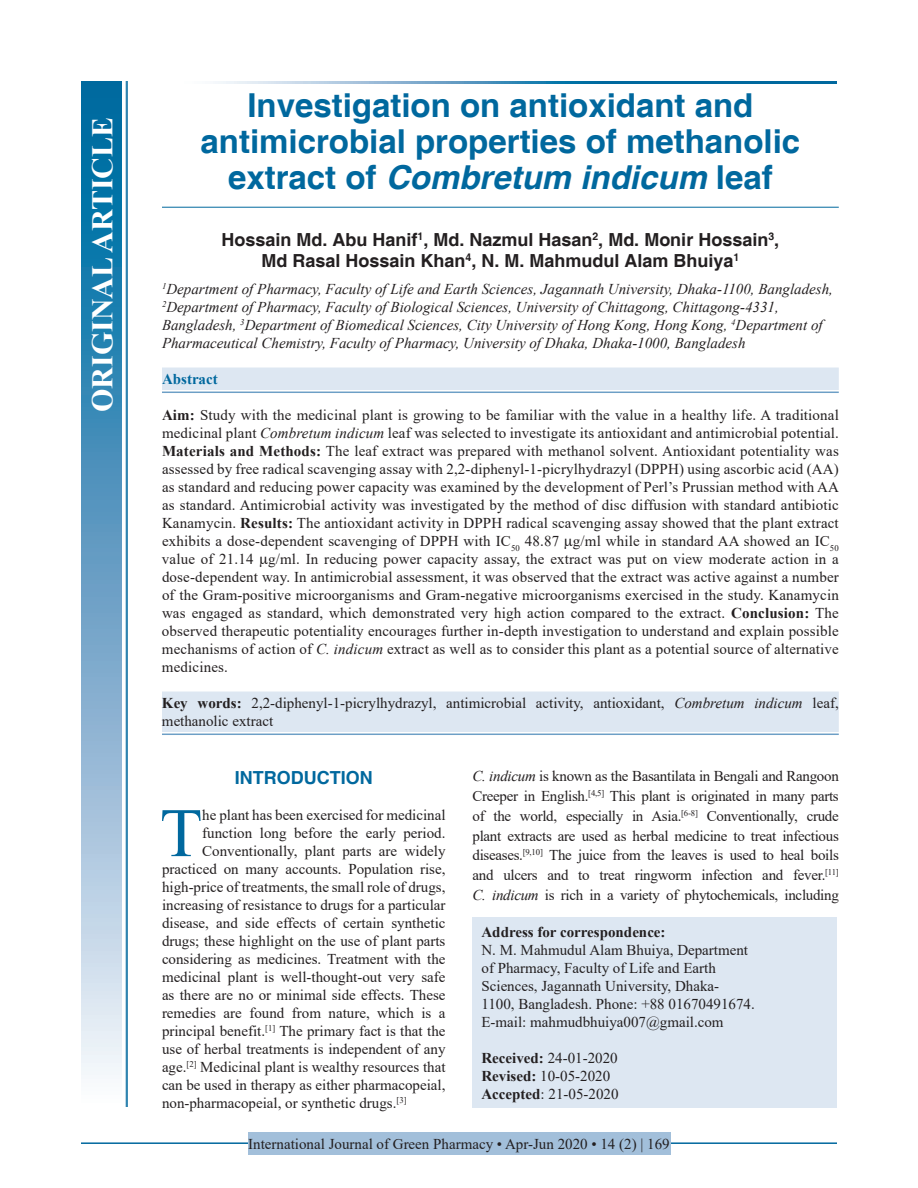
<style>
.page{position:relative;width:918px;height:1188px;background:#fff}
.page>*{position:absolute;margin:0;border:0;box-sizing:border-box;transform-origin:0 0}
.DROP_CAP_TX{font:69.3px "Times New Roman";color:#00689e}
.AT{font:700 33px/36px "Helvetica";color:#00689e;text-align:center}
.AH{font:700 30px "Times New Roman";color:#fff}
.AU{font:700 18px/21px "Helvetica";color:#231f20;text-align:center}
.t1{font:700 18px "Helvetica";color:#00689e}
.ABS{font:15px/18px "Times New Roman";letter-spacing:.01em;color:#231f20;text-align:justify}
.DROP_CAP_TX-2{font:15px "Times New Roman";color:#231f20}
.TX{font:15px/19.6px "Times New Roman";letter-spacing:-.02em;color:#231f20;text-align:justify}
.AFF{font:italic 15px/18px "Times New Roman";color:#231f20}
.ADD{font:15px/18px "Times New Roman";color:#231f20}
.KWD_2_L{font:15px/18px "Times New Roman";color:#231f20}
.RF{font:15px "Times New Roman";color:#231f20}
.HIS{font:15px/18px "Times New Roman";color:#231f20}
.ABSH{font:700 15px "Times New Roman";color:#00689e}
.s1{font-style:italic}
.s2{font-weight:700}
</style>
<div class="page">
<hr style="left:81px;top:1142px;width:756px;height:2px;background:#00689e">
<div style="left:248px;top:1133px;width:422px;height:22px;background:#a2bfda"></div>
<hr style="left:162px;top:207px;width:677px;height:1px;background:#00689e">
<div style="left:162px;top:368px;width:677px;height:22px;background:#dde7f2"></div>
<hr style="left:162px;top:392px;width:677px;height:1px;background:#6d9fc6">
<div style="left:162px;top:692px;width:677px;height:40px;background:#dde7f2"></div>
<hr style="left:162px;top:734px;width:677px;height:1px;background:#6d9fc6">
<div style="left:472px;top:918px;width:365px;height:190px;background:#dde7f2"></div>
<svg style="left:215px;top:81px;width:622px;height:3px;background:#4d94bc"></svg>
<div style="left:81px;top:81px;width:41px;height:1026px;background:linear-gradient(to bottom,#005e9a,#f6f0f9)"></div>
<hr style="left:127px;top:81px;width:1px;height:1026px;background:#00689e">
<hr style="left:126px;top:81px;width:1px;height:1026px;background:#00689e">
<p class="AH" style="left:81px;top:412px;width:296px;rotate:-90deg">ORIGINAL ARTICLE</p>
<p class="AT" style="left:201px;top:89px;width:601px">Investigation on antioxidant and antimicrobial properties of methanolic extract of <span class="s1">Combretum indicum</span> leaf</p>
<p class="AU" style="left:222px;top:230px;width:559px">Hossain Md. Abu Hanif<sup>1</sup>, Md. Nazmul Hasan<sup>2</sup>, Md. Monir Hossain<sup>3</sup>,<br>Md Rasal Hossain Khan<sup>4</sup>, N. M. Mahmudul Alam Bhuiya<sup>1</sup></p>
<p class="AFF" style="left:162px;top:280px;width:673px"><sup>1</sup>Department of Pharmacy, Faculty of Life and Earth Sciences, Jagannath University, Dhaka-1100, Bangladesh, <sup>2</sup>Department of Pharmacy, Faculty of Biological Sciences, University of Chittagong, Chittagong-4331, Bangladesh, <sup>3</sup>Department of Biomedical Sciences, City University of Hong Kong, Hong Kong, <sup>4</sup>Department of Pharmaceutical Chemistry, Faculty of Pharmacy, University of Dhaka, Dhaka-1000, Bangladesh</p>
<p class="ABSH" style="left:162px;top:368px;width:57px">Abstract</p>
<p class="ABS" style="left:162px;top:406px;width:678px"><span class="s2">Aim:</span> Study with the medicinal plant is growing to be familiar with the value in a healthy life. A traditional medicinal plant <span class="s1">Combretum indicum</span> leaf was selected to investigate its antioxidant and antimicrobial potential.<br><span class="s2">Materials and Methods:</span> The leaf extract was prepared with methanol solvent. Antioxidant potentiality was assessed by free radical scavenging assay with 2,2-diphenyl-1-picrylhydrazyl (DPPH) using ascorbic acid (AA) as standard and reducing power capacity was examined by the development of Perl’s Prussian method with AA as standard. Antimicrobial activity was investigated by the method of disc diffusion with standard antibiotic Kanamycin. <span class="s2">Results:</span> The antioxidant activity in DPPH radical scavenging assay showed that the plant extract exhibits a dose-dependent scavenging of DPPH with IC<sub>50</sub> 48.87 g/ml while in standard AA showed an IC<sub>50 </sub>value of 21.14 g/ml. In reducing power capacity assay, the extract was put on view moderate action in a dose-dependent way. In antimicrobial assessment, it was observed that the extract was active against a number of the Gram-positive microorganisms and Gram-negative microorganisms exercised in the study. Kanamycin was engaged as standard, which demonstrated very high action compared to the extract. <span class="s2">Conclusion:</span> The observed therapeutic potentiality encourages further in-depth investigation to understand and explain possible mechanisms of action of <span class="s1">C. indicum</span> extract as well as to consider this plant as a potential source of alternative medicines.</p>
<p class="KWD_2_L" style="left:162px;top:694px;width:678px"><span class="s2">Key words:</span> 2,2-diphenyl-1-picrylhydrazyl, antimicrobial activity, antioxidant, <span class="s1">Combretum indicum</span> leaf, methanolic extract</p>
<h1 class="t1" style="left:235px;top:767px;width:139px">INTRODUCTION</h1>
<p class="DROP_CAP_TX" style="left:160px;top:784px;width:44px">T</p>
<p class="DROP_CAP_TX-2" style="left:202px;top:805px;width:245px">he plant has been exercised for medicinal</p>
<p class="DROP_CAP_TX-2" style="left:202px;top:823px;width:245px">function long before the early period.</p>
<p class="DROP_CAP_TX-2" style="left:202px;top:841px;width:245px">Conventionally, plant parts are widely</p>
<p class="DROP_CAP_TX-2" style="left:162px;top:859px;width:285px">practiced on many accounts. Population rise,</p>
<p class="DROP_CAP_TX-2" style="left:162px;top:877px;width:285px">high-price of treatments, the small role of drugs,</p>
<p class="DROP_CAP_TX-2" style="left:162px;top:895px;width:285px">increasing of resistance to drugs for a particular</p>
<p class="DROP_CAP_TX-2" style="left:162px;top:913px;width:285px">disease, and side effects of certain synthetic</p>
<p class="DROP_CAP_TX-2" style="left:162px;top:931px;width:285px">drugs; these highlight on the use of plant parts</p>
<p class="DROP_CAP_TX-2" style="left:162px;top:949px;width:285px">considering as medicines. Treatment with the</p>
<p class="DROP_CAP_TX-2" style="left:162px;top:967px;width:285px">medicinal plant is well-thought-out very safe</p>
<p class="DROP_CAP_TX-2" style="left:162px;top:985px;width:285px">as there are no or minimal side effects. These</p>
<p class="DROP_CAP_TX-2" style="left:162px;top:1003px;width:285px">remedies are found from nature, which is a</p>
<p class="DROP_CAP_TX-2" style="left:162px;top:1021px;width:285px">principal benefit.<sup>[1]</sup> The primary fact is that the</p>
<p class="DROP_CAP_TX-2" style="left:162px;top:1039px;width:285px">use of herbal treatments is independent of any</p>
<p class="DROP_CAP_TX-2" style="left:162px;top:1057px;width:285px">age.<sup>[2]</sup> Medicinal plant is wealthy resources that</p>
<p class="DROP_CAP_TX-2" style="left:162px;top:1075px;width:285px">can be used in therapy as either pharmacopeial,</p>
<p class="DROP_CAP_TX-2" style="left:162px;top:1093px;width:246px">non-pharmacopeial, or synthetic drugs.<sup>[3]</sup></p>
<p class="TX" style="left:472px;top:766px;width:368px"><span class="s1">C. indicum</span> is known as the Basantilata in Bengali and Rangoon Creeper in English.<sup>[4,5]</sup> This plant is originated in many parts of the world, especially in Asia.<sup>[6-8]</sup> Conventionally, crude plant extracts are used as herbal medicine to treat infectious diseases.<sup>[9,10]</sup> The juice from the leaves is used to heal boils and ulcers and to treat ringworm infection and fever.<sup>[11] </sup><span class="s1">C. indicum</span> is rich in a variety of phytochemicals, including</p>
<p class="ADD" style="left:482px;top:923px;width:275px"><span class="s2">Address for correspondence:<br></span>N. M. Mahmudul Alam Bhuiya, Department of Pharmacy, Faculty of Life and Earth Sciences, Jagannath University, Dhaka-1100, Bangladesh. Phone: +88 01670491674.<br>E-mail: mahmudbhuiya007@gmail.com</p>
<p class="HIS" style="left:482px;top:1049px;width:139px"><span class="s2">Received:</span> 24-01-2020<br><span class="s2">Revised:</span> 10-05-2020<br><span class="s2">Accepted</span>: 21-05-2020</p>
<p class="RF" style="left:248px;top:1134px;width:423px">International Journal of Green Pharmacy • Apr-Jun 2020 • 14 (2) | 169</p>
</div>
